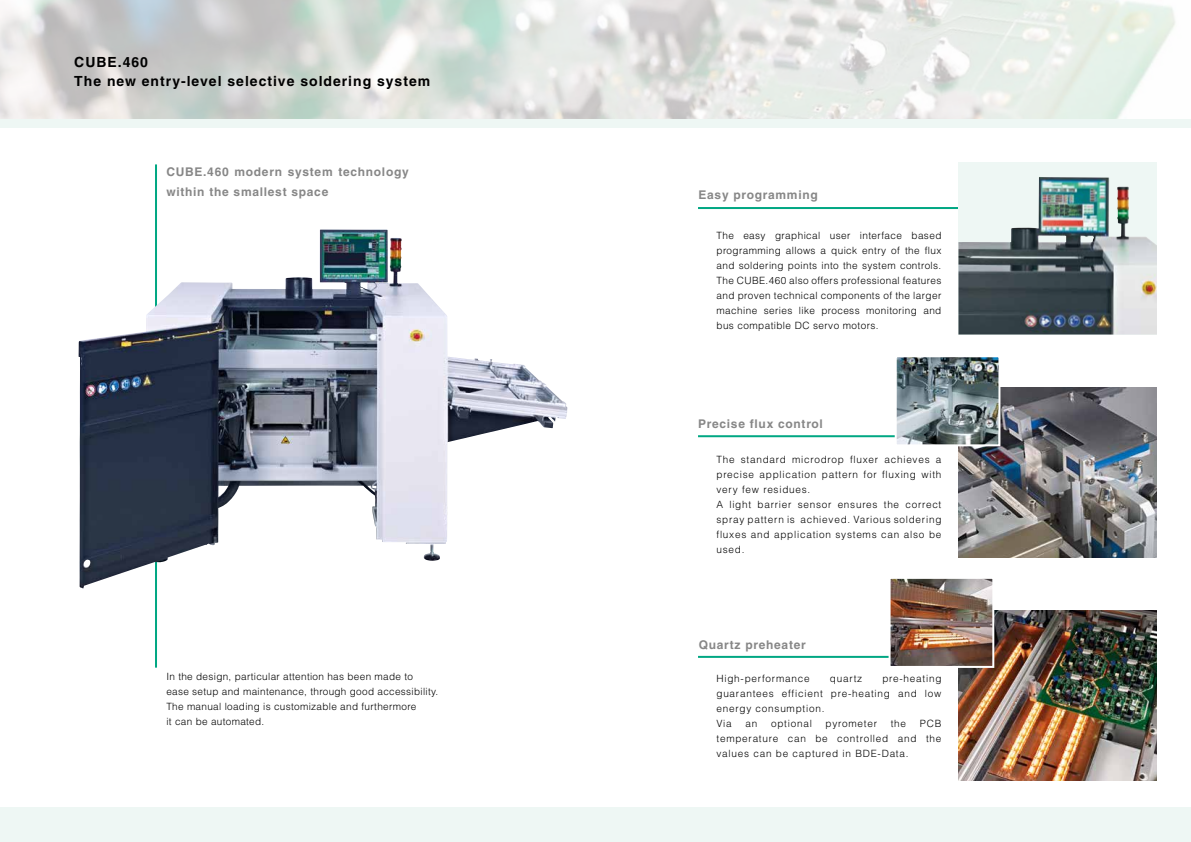
<style>
.page{position:relative;width:1191px;height:842px;background:#fff}
.page>*{position:absolute;margin:0;border:0;box-sizing:border-box;transform-origin:0 0}
.t1{font:700 14px/19px "Helvetica LT";letter-spacing:.07em;color:#000}
.t2{font:700 12px/20px "Helvetica LT";letter-spacing:.06em;color:#878787}
.t3{font:300 10px/15px "Helvetica LT";letter-spacing:.075em;color:#000}
.t4{font:300 10px/15px "Helvetica LT";letter-spacing:.03em;color:#000}
</style>
<div class="page">
<img style="left:0;top:0;width:1175px;height:119px">
<div style="left:0;top:807px;width:1191px;height:35px;background:#eef7f4"></div>
<hr style="left:155px;top:164px;width:2px;height:504px;background:#00a783">
<img style="left:79px;top:229px;width:328px;height:359px">
<hr style="left:698px;top:207px;width:357px;height:2px;background:#00a783">
<hr style="left:698px;top:435px;width:357px;height:2px;background:#00a783">
<hr style="left:698px;top:656px;width:357px;height:2px;background:#00a783">
<div style="left:958px;top:162px;width:199px;height:172px;background:#eef7f4"></div>
<img style="left:958px;top:177px;width:199px;height:157px">
<img style="left:958px;top:611px;width:199px;height:170px">
<div style="left:0;top:119px;width:1191px;height:9px;background:#eef7f4"></div>
<img style="left:958px;top:387px;width:199px;height:171px">
<img style="left:897px;top:358px;width:100px;height:85px">
<div style="left:894px;top:355px;width:106px;height:91px;border:2px solid #fff"></div>
<img style="left:891px;top:580px;width:100px;height:85px">
<div style="left:888px;top:577px;width:106px;height:91px;border:2px solid #fff"></div>
<h1 class="t1" style="left:74px;top:52px;width:357px">CUBE.460<br>The new entry-level selective soldering system</h1>
<p class="t2" style="left:166px;top:161px;width:244px">CUBE.460 modern system technology within the smallest space</p>
<p class="t4" style="left:166px;top:669px;width:273px">In the design, particular attention has been made to<br>ease setup and maintenance, through good accessibility.<br>The manual loading is customizable and furthermore<br>it can be automated.</p>
<p class="t2" style="left:698px;top:185px;width:121px">Easy programming</p>
<p class="t3" style="left:716px;top:228px;width:226px;text-align:justify">The easy graphical user interface based programming allows a quick entry of the flux and soldering points into the system controls.<br>The CUBE.460 also offers professional features and proven technical components of the larger machine series like process monitoring and bus compatible DC servo motors.</p>
<p class="t2" style="left:698px;top:414px;width:126px">Precise flux control</p>
<p class="t3" style="left:716px;top:452px;width:226px">The standard microdrop fluxer achieves a precise application pattern for fluxing with very few residues.<br>A light barrier sensor ensures the correct spray pattern is achieved. Various soldering fluxes and application systems can also be used.</p>
<p class="t2" style="left:698px;top:634px;width:109px">Quartz preheater</p>
<p class="t3" style="left:716px;top:671px;width:95px">High-performance</p>
<p class="t3" style="left:830px;top:671px;width:34px">quartz</p>
<p class="t3" style="left:716px;top:671px;width:226px;text-indent:166px">pre-heating guarantees efficient pre-heating and low energy consumption.<br>Via</p>
<p class="t3" style="left:716px;top:716px;width:226px;text-align:justify;text-indent:203px">PCB temperature can be controlled and the values can be captured in BDE-Data.</p>
<p class="t3" style="left:745px;top:716px;width:13px">an</p>
<p class="t3" style="left:771px;top:716px;width:42px">optional</p>
<p class="t3" style="left:825px;top:716px;width:53px">pyrometer</p>
<p class="t3" style="left:890px;top:716px;width:17px">the</p>
</div>
